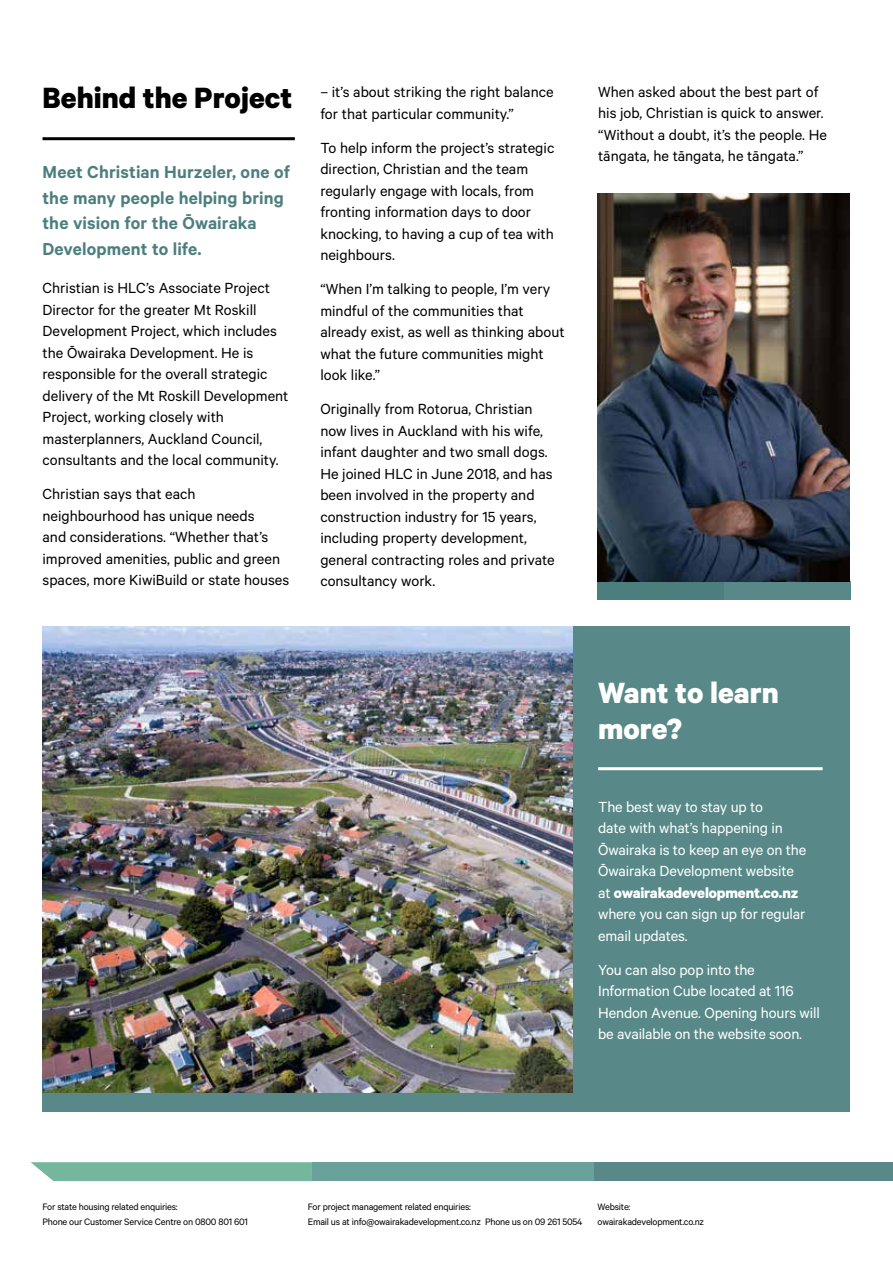
<style>
.page{position:relative;width:893px;height:1263px;background:#fff}
.page>*{position:absolute;margin:0;border:0;box-sizing:border-box;transform-origin:0 0}
.t1{font:700 33px "Calibre";color:#000}
.t2{font:700 33px/36px "Calibre";color:#fff}
.t3{font:600 19.5px/25.5px "Calibre";letter-spacing:.005em;color:#4d7e7e}
.t4{font:16.5px/21.5px "Calibre";color:#000}
.t5{font:16.5px/21.5px "Calibre";letter-spacing:-.01em;color:#fff}
.t6{font:10.5px/15px "Calibre";letter-spacing:-.02em;color:#000}
.s1{font-weight:700}
</style>
<div class="page">
<div style="left:43px;top:626px;width:807px;height:485px;background:#588988"></div>
<div style="left:598px;top:581px;width:252px;height:19px;background:#588988"></div>
<div style="left:598px;top:581px;width:126px;height:19px;background:#4d7e7e"></div>
<hr style="left:43px;top:137px;width:252px;height:3px;background:#000">
<hr style="left:598px;top:767px;width:225px;height:3px;background:#fff">
<div style="left:593px;top:1162px;width:300px;height:19px;background:#588988"></div>
<div style="left:312px;top:1162px;width:281px;height:19px;background:#6ba19b"></div>
<svg style="left:31px;top:1162px;width:281px;height:19px;background:#7abaa0"></svg>
<img style="left:598px;top:193px;width:252px;height:388px">
<img style="left:43px;top:626px;width:530px;height:466px">
<div style="left:42px;top:1092px;width:536px;height:19px;background:#588988"></div>
<h1 class="t1" style="left:43px;top:77px;width:251px">Behind the Project</h1>
<p class="t3" style="left:43px;top:159px;width:249px">Meet Christian Hurzeler, one of the many people helping bring the vision for the Ōwairaka<br>Development to life.</p>
<p class="t4" style="left:43px;top:277px;width:248px">Christian is HLC’s Associate Project Director for the greater Mt Roskill Development Project, which includes the Ōwairaka Development. He is responsible for the overall strategic delivery of the Mt Roskill Development Project, working closely with masterplanners, Auckland Council, consultants and the local community.</p>
<p class="t4" style="left:43px;top:483px;width:248px">Christian says that each neighbourhood has unique needs<br>and considerations. “Whether that’s improved amenities, public and green spaces, more KiwiBuild or state houses</p>
<p class="t4" style="left:320px;top:81px;width:235px">– it’s about striking the right balance for that particular community.”</p>
<p class="t4" style="left:320px;top:136px;width:235px">To help inform the project’s strategic direction, Christian and the team regularly engage with locals, from fronting information days to door knocking, to having a cup of tea with neighbours.</p>
<p class="t4" style="left:320px;top:278px;width:246px">“When I’m talking to people, I’m very mindful of the communities that already exist, as well as thinking about what the future communities might look like.”</p>
<p class="t4" style="left:320px;top:398px;width:236px">Originally from Rotorua, Christian now lives in Auckland with his wife, infant daughter and two small dogs.<br>He joined HLC in June 2018, and has been involved in the property and construction industry for 15 years, including property development, general contracting roles and private consultancy work.</p>
<p class="t4" style="left:598px;top:80px;width:230px">When asked about the best part of his job, Christian is quick to answer. “Without a doubt, it’s the people. He tāngata, he tāngata, he tāngata.”</p>
<h1 class="t2" style="left:598px;top:674px;width:182px">Want to learn more?</h1>
<p class="t5" style="left:598px;top:795px;width:210px">The best way to stay up to<br>date with what’s happening in<br>Ōwairaka is to keep an eye on the<br>Ōwairaka Development website at <span class="s1">owairakadevelopment.co.nz </span>where you can sign up for regular email updates.</p>
<p class="t5" style="left:598px;top:958px;width:223px">You can also pop into the<br>Information Cube located at 116<br>Hendon Avenue. Opening hours will be available on the website soon.</p>
<p class="t6" style="left:43px;top:1198px;width:207px">For state housing related enquiries:<br>Phone our Customer Service Centre on 0800 801 601</p>
<p class="t6" style="left:308px;top:1198px;width:276px">For project management related enquiries:<br>Email us at info@owairakadevelopment.co.nz Phone us on 09 261 5054</p>
<p class="t6" style="left:598px;top:1198px;width:108px">Website: owairakadevelopment.co.nz</p>
</div>
